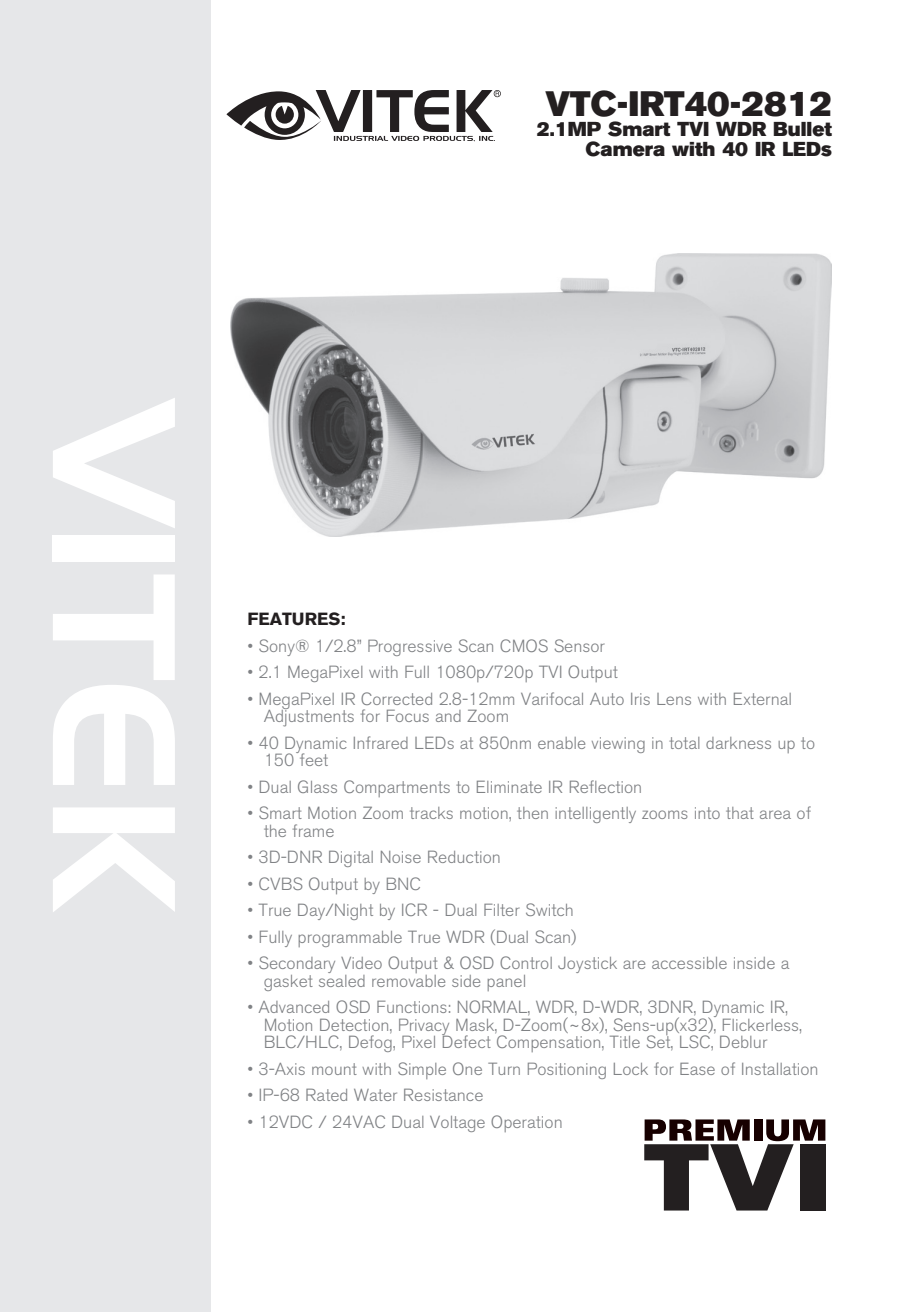
<style>
.page{position:relative;width:922px;height:1312px;background:#fff}
.page>*{position:absolute;margin:0;border:0;box-sizing:border-box;transform-origin:0 0}
.t1{font:240px "Handel Gothic BT";color:#fff}
.t2{font:170px "Handel Gothic BT";color:#fff}
.t3{font:35px "Akzidenz Grotesk BE Super";color:#231f20}
.t4{font:20px/20px "Akzidenz Grotesk BE Super";color:#231f20;text-align:right}
.t5{font:300 17.5px/17.5px "Akzidenz Grotesk BE";color:#808285}
.t6{font:700 17.5px "Akzidenz Grotesk BE";color:#231f20}
</style>
<div class="page">
<svg style="left:226px;top:90px;width:274px;height:52px"></svg>
<svg style="left:494px;top:90px;width:7px;height:7px"></svg>
<svg style="left:644px;top:1119px;width:181px;height:91px"></svg>
<div style="left:801px;top:1144px;width:25px;height:66px;background:#231f20"></div>
<img style="left:231px;top:253px;width:601px;height:283px">
<div style="left:1px;top:0;width:210px;height:1312px;background:#e6e7e9"></div>
<h3 class="t3" style="left:545px;top:84px;width:288px">VTC-IRT40-2812</h3>
<p class="t4" style="left:537px;top:120px;width:297px">2.1MP Smart TVI WDR Bullet<br>Camera with 40 IR LEDs</p>
<h1 class="t1" style="left:256px;top:299px;width:721px;rotate:90deg">VITEK</h1>
<h2 class="t2" style="left:217px;top:403px;width:511px;rotate:90deg">VITEK</h2>
<p class="t6" style="left:248px;top:609px;width:100px">FEATURES:</p>
<p class="t5" style="left:248px;top:637px;width:359px">• Sony® 1/2.8” Progressive Scan CMOS Sensor</p>
<p class="t5" style="left:248px;top:663px;width:372px">• 2.1 MegaPixel with Full 1080p/720p TVI Output</p>
<p class="t5" style="left:264px;top:690px;width:530px;text-indent:-16px">• MegaPixel IR Corrected 2.8-12mm Varifocal Auto Iris Lens with External<br>Adjustments for Focus and Zoom</p>
<p class="t5" style="left:264px;top:734px;width:553px;text-indent:-16px">• 40 Dynamic Infrared LEDs at 850nm enable viewing in total darkness up to<br>150 feet</p>
<p class="t5" style="left:248px;top:778px;width:396px">• Dual Glass Compartments to Eliminate IR Reflection</p>
<p class="t5" style="left:264px;top:804px;width:549px;text-indent:-16px">• Smart Motion Zoom tracks motion, then intelligently zooms into that area of the frame</p>
<p class="t5" style="left:248px;top:848px;width:255px">• 3D-DNR Digital Noise Reduction</p>
<p class="t5" style="left:248px;top:875px;width:175px">• CVBS Output by BNC</p>
<p class="t5" style="left:248px;top:901px;width:328px">• True Day/Night by ICR - Dual Filter Switch</p>
<p class="t5" style="left:248px;top:928px;width:331px">• Fully programmable True WDR (Dual Scan)</p>
<p class="t5" style="left:264px;top:954px;width:527px;text-indent:-16px">• Secondary Video Output &amp; OSD Control Joystick are accessible inside a gasket sealed removable side panel</p>
<p class="t5" style="left:264px;top:998px;width:540px;text-indent:-16px">• Advanced OSD Functions: NORMAL, WDR, D-WDR, 3DNR, Dynamic IR,<br>Motion Detection, Privacy Mask, D-Zoom(~8x), Sens-up(x32), Flickerless,<br>BLC/HLC, Defog, Pixel Defect Compensation, Title Set, LSC, Deblur</p>
<p class="t5" style="left:248px;top:1060px;width:573px">• 3-Axis mount with Simple One Turn Positioning Lock for Ease of Installation</p>
<p class="t5" style="left:248px;top:1086px;width:237px">• IP-68 Rated Water Resistance</p>
<p class="t5" style="left:248px;top:1113px;width:317px">• 12VDC / 24VAC Dual Voltage Operation</p>
</div>
